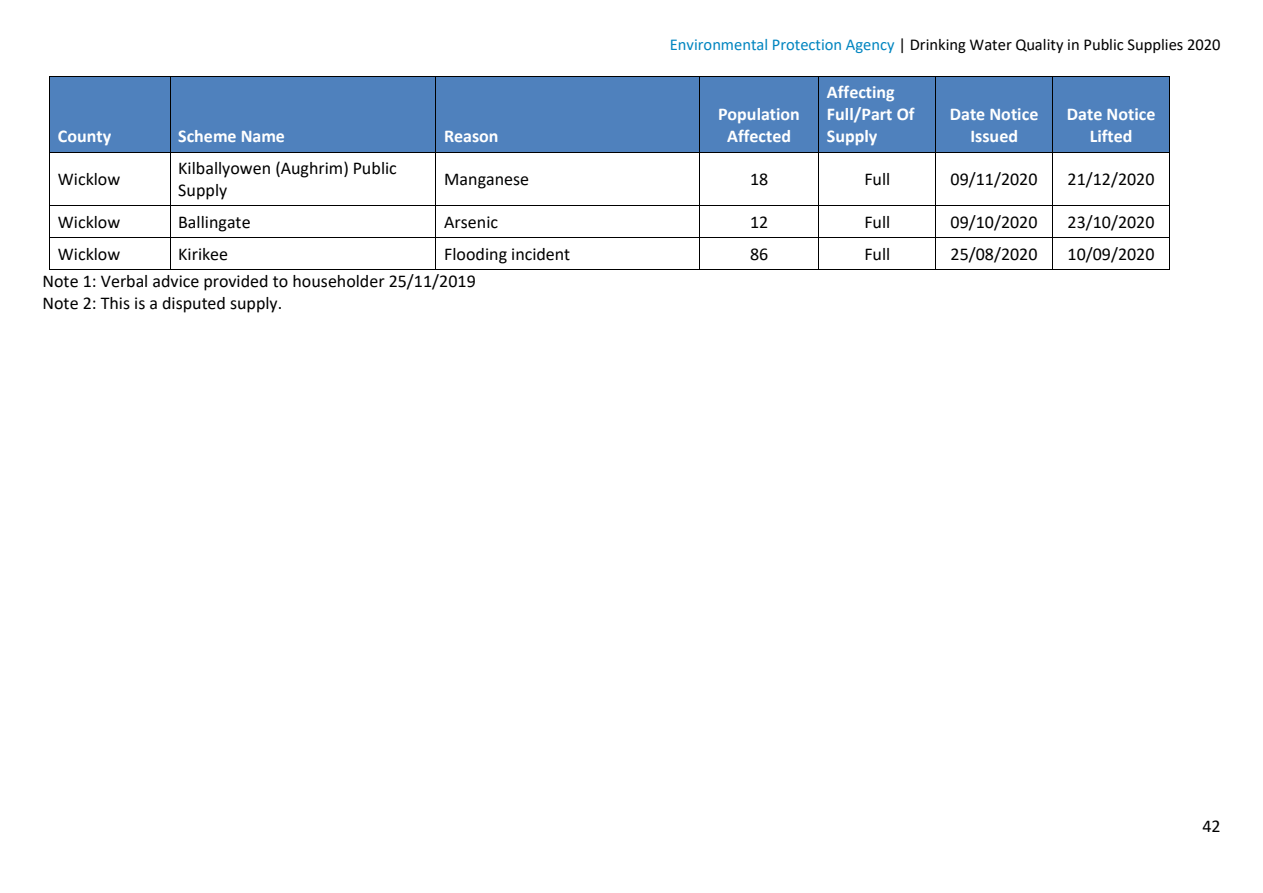
<style>
.page{position:relative;width:1263px;height:893px;background:#fff}
.page>*{position:absolute;margin:0;border:0;box-sizing:border-box;transform-origin:0 0}
.t1{font:18px/21.9px "Calibri";color:#000}
.t2{font:700 18px/21.9px "Calibri";color:#fff;text-align:center}
.t3{font:16.5px "Calibri";color:#000}
.s1{color:#0085c0}
</style>
<div class="page">
<div style="left:50px;top:77px;width:120px;height:75px;background:#4f81bd"></div>
<div style="left:170px;top:77px;width:266px;height:75px;background:#4f81bd"></div>
<div style="left:436px;top:77px;width:263px;height:75px;background:#4f81bd"></div>
<div style="left:700px;top:77px;width:118px;height:75px;background:#4f81bd"></div>
<div style="left:819px;top:77px;width:116px;height:75px;background:#4f81bd"></div>
<div style="left:936px;top:77px;width:116px;height:75px;background:#4f81bd"></div>
<div style="left:1053px;top:77px;width:116px;height:75px;background:#4f81bd"></div>
<hr style="left:50px;top:76px;width:120px;height:1px;background:#000">
<hr style="left:170px;top:76px;width:265px;height:1px;background:#000">
<hr style="left:436px;top:76px;width:263px;height:1px;background:#000">
<hr style="left:700px;top:76px;width:118px;height:1px;background:#000">
<hr style="left:819px;top:76px;width:116px;height:1px;background:#000">
<hr style="left:936px;top:76px;width:116px;height:1px;background:#000">
<hr style="left:1053px;top:76px;width:116px;height:1px;background:#000">
<hr style="left:50px;top:77px;width:1px;height:75px;background:#000">
<hr style="left:170px;top:77px;width:1px;height:75px;background:#000">
<hr style="left:435px;top:77px;width:1px;height:75px;background:#000">
<hr style="left:699px;top:77px;width:1px;height:75px;background:#000">
<hr style="left:818px;top:77px;width:1px;height:75px;background:#000">
<hr style="left:935px;top:77px;width:1px;height:75px;background:#000">
<hr style="left:1052px;top:77px;width:1px;height:75px;background:#000">
<hr style="left:1169px;top:77px;width:1px;height:75px;background:#000">
<hr style="left:50px;top:152px;width:120px;height:1px;background:#000">
<hr style="left:170px;top:152px;width:265px;height:1px;background:#000">
<hr style="left:436px;top:152px;width:263px;height:1px;background:#000">
<hr style="left:700px;top:152px;width:118px;height:1px;background:#000">
<hr style="left:819px;top:152px;width:116px;height:1px;background:#000">
<hr style="left:936px;top:152px;width:116px;height:1px;background:#000">
<hr style="left:1053px;top:152px;width:116px;height:1px;background:#000">
<hr style="left:50px;top:153px;width:1px;height:53px;background:#000">
<hr style="left:170px;top:153px;width:1px;height:53px;background:#000">
<hr style="left:435px;top:153px;width:1px;height:53px;background:#000">
<hr style="left:699px;top:153px;width:1px;height:53px;background:#000">
<hr style="left:818px;top:153px;width:1px;height:53px;background:#000">
<hr style="left:935px;top:153px;width:1px;height:53px;background:#000">
<hr style="left:1052px;top:153px;width:1px;height:53px;background:#000">
<hr style="left:1169px;top:153px;width:1px;height:53px;background:#000">
<hr style="left:50px;top:206px;width:120px;height:1px;background:#000">
<hr style="left:170px;top:206px;width:265px;height:1px;background:#000">
<hr style="left:436px;top:206px;width:263px;height:1px;background:#000">
<hr style="left:700px;top:206px;width:118px;height:1px;background:#000">
<hr style="left:819px;top:206px;width:116px;height:1px;background:#000">
<hr style="left:936px;top:206px;width:116px;height:1px;background:#000">
<hr style="left:1053px;top:206px;width:116px;height:1px;background:#000">
<hr style="left:50px;top:206px;width:1px;height:31px;background:#000">
<hr style="left:170px;top:206px;width:1px;height:31px;background:#000">
<hr style="left:435px;top:206px;width:1px;height:31px;background:#000">
<hr style="left:699px;top:206px;width:1px;height:31px;background:#000">
<hr style="left:818px;top:206px;width:1px;height:31px;background:#000">
<hr style="left:935px;top:206px;width:1px;height:31px;background:#000">
<hr style="left:1052px;top:206px;width:1px;height:31px;background:#000">
<hr style="left:1169px;top:206px;width:1px;height:31px;background:#000">
<hr style="left:50px;top:237px;width:120px;height:1px;background:#000">
<hr style="left:170px;top:237px;width:265px;height:1px;background:#000">
<hr style="left:436px;top:237px;width:263px;height:1px;background:#000">
<hr style="left:700px;top:237px;width:118px;height:1px;background:#000">
<hr style="left:819px;top:237px;width:116px;height:1px;background:#000">
<hr style="left:936px;top:237px;width:116px;height:1px;background:#000">
<hr style="left:1053px;top:237px;width:116px;height:1px;background:#000">
<hr style="left:50px;top:238px;width:1px;height:31px;background:#000">
<hr style="left:50px;top:269px;width:120px;height:1px;background:#000">
<hr style="left:170px;top:238px;width:1px;height:31px;background:#000">
<hr style="left:170px;top:269px;width:265px;height:1px;background:#000">
<hr style="left:435px;top:238px;width:1px;height:31px;background:#000">
<hr style="left:436px;top:269px;width:263px;height:1px;background:#000">
<hr style="left:699px;top:238px;width:1px;height:31px;background:#000">
<hr style="left:700px;top:269px;width:118px;height:1px;background:#000">
<hr style="left:818px;top:238px;width:1px;height:31px;background:#000">
<hr style="left:819px;top:269px;width:116px;height:1px;background:#000">
<hr style="left:935px;top:238px;width:1px;height:31px;background:#000">
<hr style="left:936px;top:269px;width:116px;height:1px;background:#000">
<hr style="left:1052px;top:238px;width:1px;height:31px;background:#000">
<hr style="left:1053px;top:269px;width:116px;height:1px;background:#000">
<hr style="left:1169px;top:238px;width:1px;height:31px;background:#000">
<p class="t2" style="left:58px;top:127px;width:55px">County</p>
<p class="t2" style="left:178px;top:127px;width:108px">Scheme Name</p>
<p class="t2" style="left:444px;top:127px;width:56px">Reason</p>
<p class="t3" style="left:670px;top:37px;width:552px"><span class="s1">Environmental Protection Agency</span> | Drinking Water Quality in Public Supplies 2020</p>
<p class="t2" style="left:718px;top:105px;width:83px">Population<br>Affected</p>
<p class="t2" style="left:827px;top:83px;width:89px;text-align:left">Affecting<br>Full/Part Of<br>Supply</p>
<p class="t2" style="left:950px;top:105px;width:90px">Date Notice<br>Issued</p>
<p class="t2" style="left:1067px;top:105px;width:90px">Date Notice<br>Lifted</p>
<p class="t1" style="left:58px;top:170px;width:64px">Wicklow</p>
<p class="t1" style="left:178px;top:159px;width:220px">Kilballyowen (Aughrim) Public<br>Supply</p>
<p class="t1" style="left:444px;top:170px;width:87px">Manganese</p>
<p class="t1" style="left:750px;top:170px;width:20px">18</p>
<p class="t1" style="left:864px;top:170px;width:28px">Full</p>
<p class="t1" style="left:951px;top:170px;width:88px">09/11/2020</p>
<p class="t1" style="left:1068px;top:170px;width:88px">21/12/2020</p>
<p class="t1" style="left:58px;top:212px;width:64px">Wicklow</p>
<p class="t1" style="left:178px;top:212px;width:74px">Ballingate</p>
<p class="t1" style="left:444px;top:212px;width:56px">Arsenic</p>
<p class="t1" style="left:750px;top:212px;width:20px">12</p>
<p class="t1" style="left:864px;top:212px;width:28px">Full</p>
<p class="t1" style="left:951px;top:212px;width:88px">09/10/2020</p>
<p class="t1" style="left:1068px;top:212px;width:88px">23/10/2020</p>
<p class="t1" style="left:58px;top:244px;width:64px">Wicklow</p>
<p class="t1" style="left:178px;top:244px;width:51px">Kirikee</p>
<p class="t1" style="left:444px;top:244px;width:128px">Flooding incident</p>
<p class="t1" style="left:750px;top:244px;width:20px">86</p>
<p class="t1" style="left:864px;top:244px;width:28px">Full</p>
<p class="t1" style="left:951px;top:244px;width:88px">25/08/2020</p>
<p class="t1" style="left:1068px;top:244px;width:88px">10/09/2020</p>
<p class="t1" style="left:42px;top:271px;width:435px">Note 1: Verbal advice provided to householder 25/11/2019</p>
<p class="t1" style="left:42px;top:294px;width:241px">Note 2: This is a disputed supply.</p>
<p class="t1" style="left:1202px;top:817px;width:20px">42</p>
</div>
